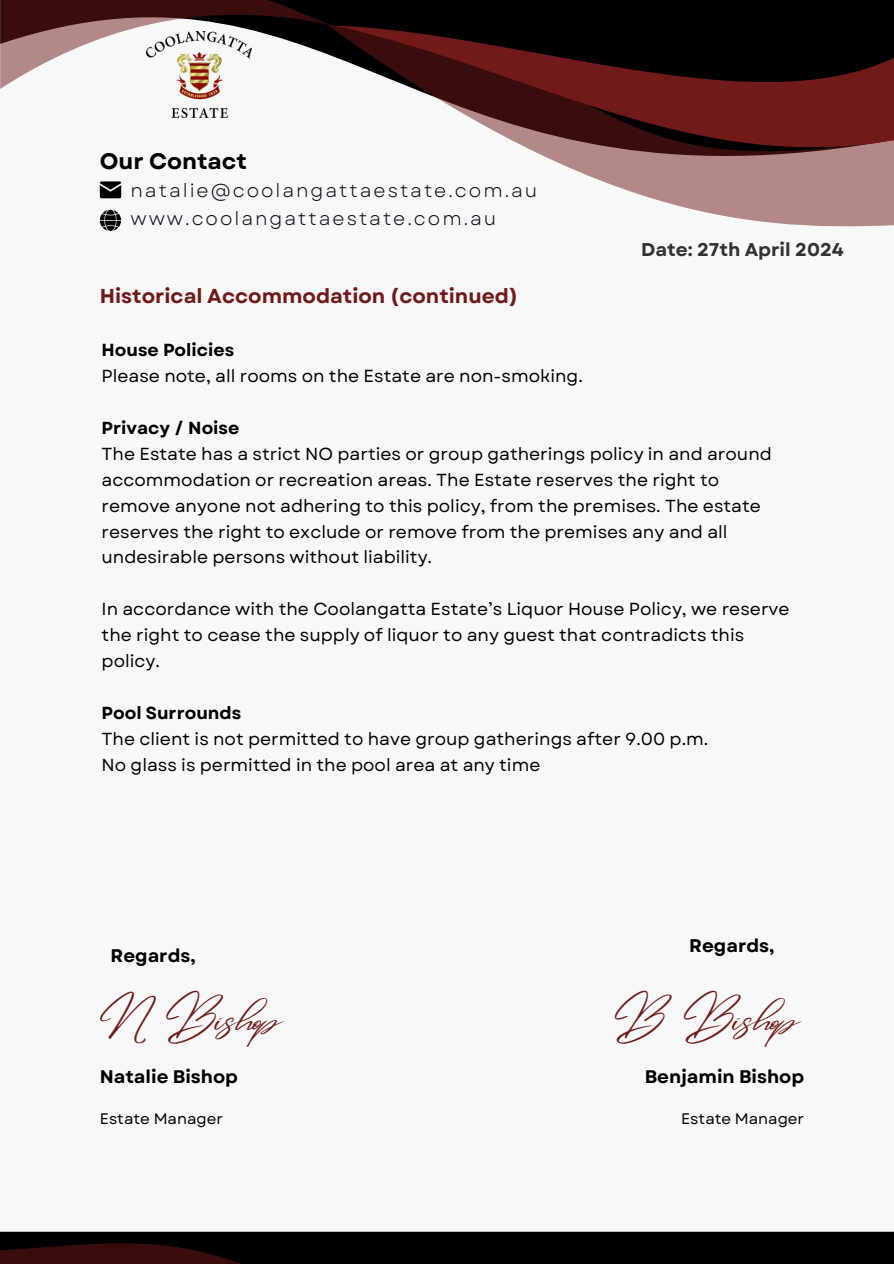
<style>
.page{position:relative;width:894px;height:1264px;background:#fff}
.page>*{position:absolute;margin:0;border:0;box-sizing:border-box;transform-origin:0 0}
.t1{font:39.6px "Andasia";color:#701b19}
.t2{font:700 22.5px "Garet";color:#000}
.t3{font:700 20.1px "Garet";color:#701b19}
.t4{font:18.9px/28.2px "Garet";letter-spacing:.105em;color:#0d0e19}
.t5{font:700 18.45px "Garet";color:#323232}
.t6{font:700 18.3px "Garet";color:#000}
.t7{font:17.4px/25.8px "Garet";color:#000}
.t8{font:15.15px "Garet";color:#000}
.s1{font-weight:700}
</style>
<div class="page">
<div style="left:0;top:0;width:893px;height:1263px;background:#f8f8f8"></div>
<svg style="left:99px;top:0;width:794px;height:222px"></svg>
<svg style="left:326px;top:24px;width:567px;height:203px"></svg>
<svg style="left:334px;top:26px;width:559px;height:159px"></svg>
<svg style="left:0;top:0;width:329px;height:89px"></svg>
<svg style="left:100px;top:181px;width:21px;height:17px"></svg>
<svg style="left:100px;top:210px;width:21px;height:21px"></svg>
<div style="left:315px;top:1231px;width:578px;height:32px;background:#000"></div>
<svg style="left:0;top:1231px;width:315px;height:32px;background:#190a0a"></svg>
<img style="left:147px;top:32px;width:104px;height:85px">
<h2 class="t2" style="left:100px;top:145px;width:148px">Our Contact</h2>
<p class="t4" style="left:130px;top:176px;width:408px">natalie@coolangattaestate.com.au www.coolangattaestate.com.au</p>
<h5 class="t3" style="left:100px;top:282px;width:420px">Historical Accommodation (continued)</h5>
<h3 class="t5" style="left:641px;top:236px;width:204px">Date: 27th April 2024</h3>
<p class="t7" style="left:102px;top:337px;width:482px"><span class="s1">House Policies<br></span>Please note, all rooms on the Estate are non-smoking.</p>
<p class="t7" style="left:102px;top:415px;width:671px"><span class="s1">Privacy / Noise<br></span>The Estate has a strict NO parties or group gatherings policy in and around accommodation or recreation areas. The Estate reserves the right to remove anyone not adhering to this policy, from the premises. The estate reserves the right to exclude or remove from the premises any and all undesirable persons without liability.</p>
<h4 class="t7" style="left:102px;top:596px;width:689px">In accordance with the Coolangatta Estate’s Liquor House Policy, we reserve the right to cease the supply of liquor to any guest that contradicts this policy.</h4>
<h3 class="t7" style="left:102px;top:699px;width:608px"><span class="s1">Pool Surrounds<br></span>The client is not permitted to have group gatherings after 9.00 p.m.<br>No glass is permitted in the pool area at any time</h3>
<h5 class="t6" style="left:110px;top:942px;width:87px">Regards,</h5>
<h3 class="t1" style="left:100px;top:988px;width:185px">N Bishop</h3>
<h5 class="t6" style="left:100px;top:1063px;width:140px">Natalie Bishop</h5>
<h5 class="t8" style="left:100px;top:1107px;width:125px">Estate Manager</h5>
<h1 class="t6" style="left:689px;top:932px;width:87px">Regards,</h1>
<h3 class="t1" style="left:612px;top:988px;width:190px">B Bishop</h3>
<h3 class="t6" style="left:644px;top:1063px;width:161px">Benjamin Bishop</h3>
<p class="t8" style="left:681px;top:1107px;width:125px">Estate Manager</p>
</div>
